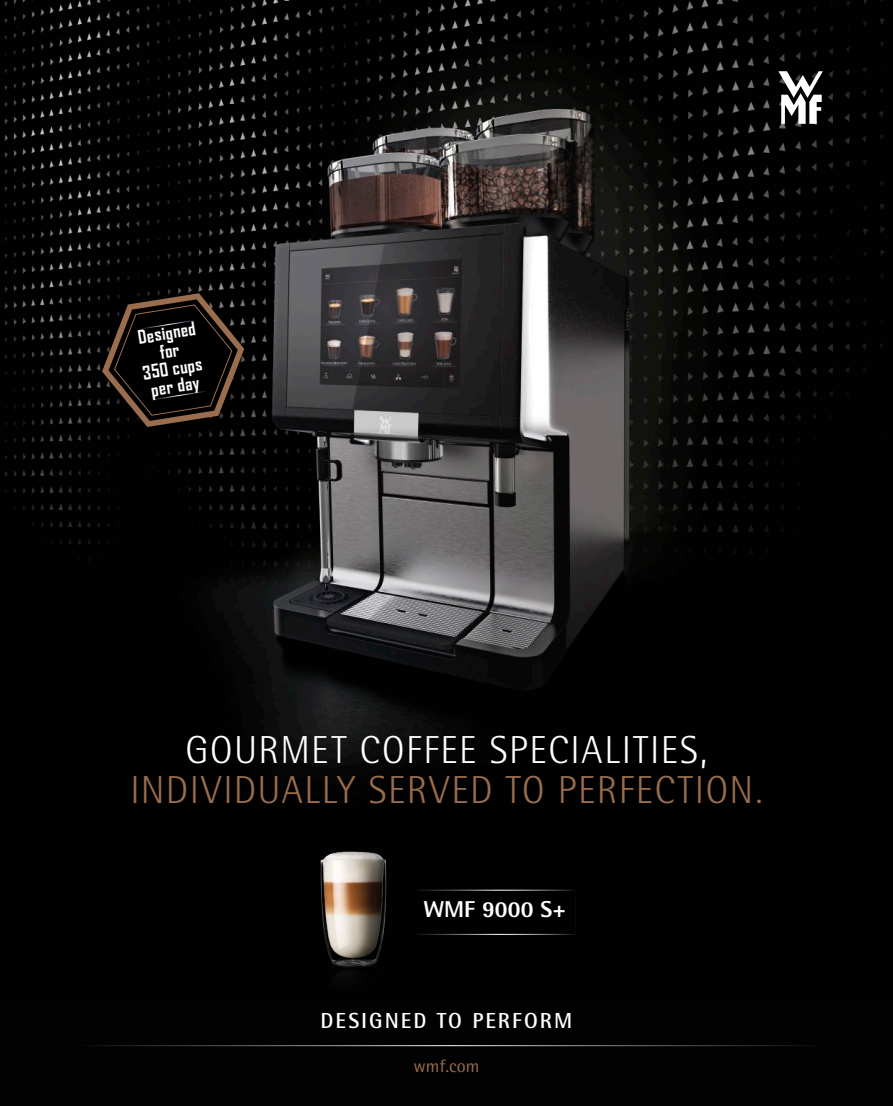
<style>
.page{position:relative;width:893px;height:1106px;background:#fff}
.page>*{position:absolute;margin:0;border:0;box-sizing:border-box;transform-origin:0 0}
.t1{font:300 39px "WMF Rotis";letter-spacing:.035em;color:#996d4d}
.t2{font:300 39px "WMF Rotis";letter-spacing:.045em;color:#fff}
.t3{font:700 22.95px "WMF Rotis";color:#fff}
.t4{font:500 21.75px "WMF Rotis";letter-spacing:.095em;color:#fff}
.Paragrafo_base{font:700 18px "Agency FB";color:#fff}
.t5{font:18px "WMF Rotis";color:#996d4d}
</style>
<div class="page">
<img style="left:0;top:0;width:893px;height:1003px">
<div style="left:0;top:1003px;width:893px;height:103px;background:#020202"></div>
<svg style="left:778px;top:71px;width:45px;height:53px"></svg>
<hr style="left:71px;top:1045px;width:751px;height:1px;background:#fff">
<img style="left:317px;top:828px;width:78px;height:175px">
<svg style="left:102px;top:293px;width:142px;height:134px;background:#18110d"></svg>
<p class="Paragrafo_base" style="left:136px;top:326px;width:59px;rotate:-9deg">Designed</p>
<p class="Paragrafo_base" style="left:141px;top:362px;width:61px;rotate:-9deg">350 cups</p>
<p class="Paragrafo_base" style="left:149px;top:379px;width:50px;rotate:-9deg">per day</p>
<p class="t2" style="left:186px;top:727px;width:523px">GOURMET COFFEE SPECIALITIES,</p>
<p class="t1" style="left:130px;top:767px;width:634px">INDIVIDUALLY SERVED TO PERFECTION.</p>
<p class="t3" style="left:423px;top:894px;width:144px">WMF 9000 S+</p>
<p class="t4" style="left:321px;top:1007px;width:253px">DESIGNED TO PERFORM</p>
<p class="t5" style="left:413px;top:1055px;width:68px">wmf.com</p>
</div>
